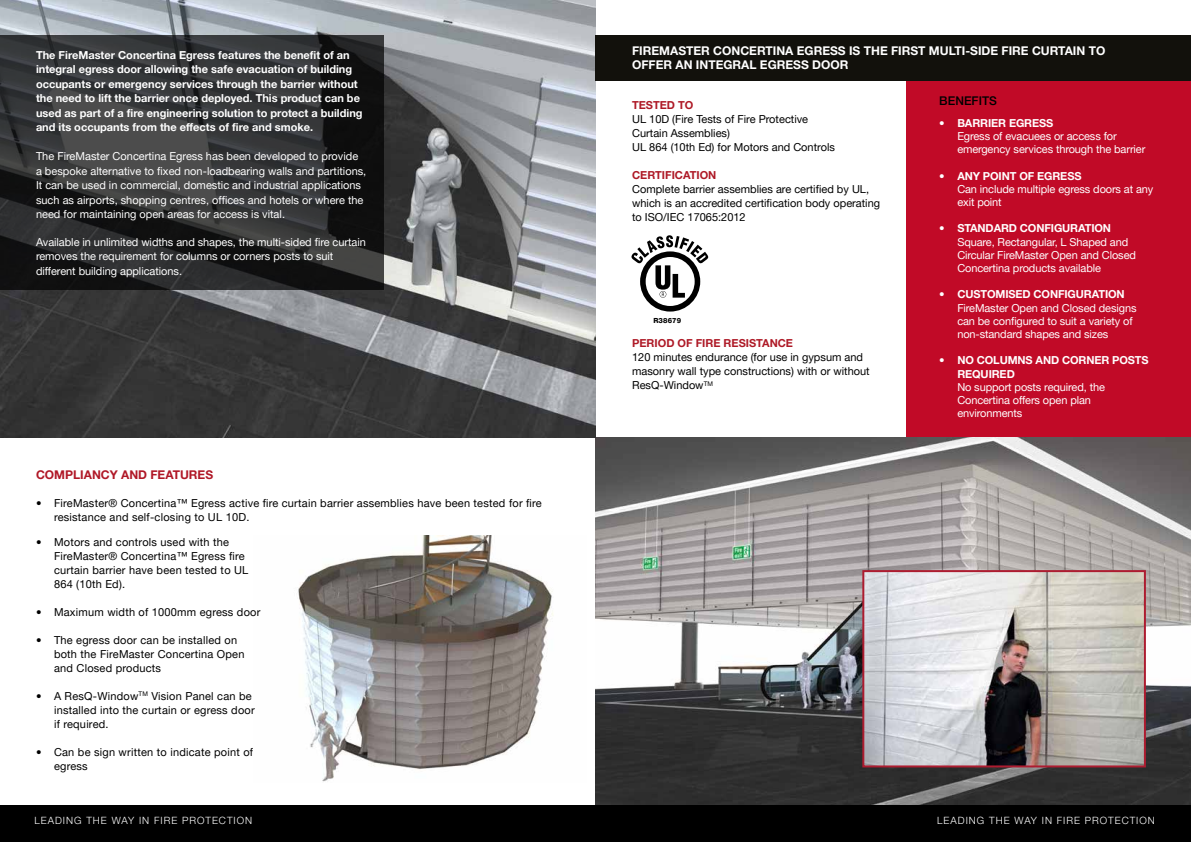
<style>
.page{position:relative;width:1191px;height:842px;background:#fff}
.page>*{position:absolute;margin:0;border:0;box-sizing:border-box;transform-origin:0 0}
.t1{font:700 12px/14px "Helvetica Neue LT Pro";color:#fff}
.t2{font:700 12px "Helvetica Neue LT Pro";color:#b01827}
.t3{font:500 12px "Helvetica Neue LT Pro";color:#000}
.t4{font:11px/13.2px "Helvetica Neue LT Pro";letter-spacing:-.005em;color:#fff}
.t5{font:11px/14px "Helvetica Neue LT Pro";letter-spacing:.02em;color:#000}
.t6{font:700 11px/14.5px "Helvetica Neue LT Pro";color:#fff}
.t7{font:11px/14px "Helvetica Neue LT Pro";color:#000}
.t8{font:700 11px "Helvetica Neue LT Pro";color:#ae1926}
.t9{font:300 10px "Helvetica Neue LT Pro";letter-spacing:.1em;color:#fff}
.t10{font:800 7px "Helvetica Neue LT Pro";letter-spacing:.02em;color:#000}
</style>
<div class="page">
<img style="left:595px;top:437px;width:596px;height:369px">
<img style="left:865px;top:573px;width:277px;height:191px">
<div style="left:862px;top:570px;width:283px;height:197px;border:2px solid #ad1c30"></div>
<div style="left:583px;top:806px;width:608px;height:36px;background:#000"></div>
<div style="left:0;top:806px;width:612px;height:36px;background:#000"></div>
<img style="left:298px;top:536px;width:256px;height:246px">
<img style="left:0;top:0;width:595px;height:438px">
<div style="left:595px;top:36px;width:596px;height:45px;background:#12110c"></div>
<div style="left:906px;top:82px;width:285px;height:355px;background:#c10a27"></div>
<svg style="left:0;top:36px;width:384px;height:254px;background:#2d2e2f"></svg>
<svg style="left:631px;top:235px;width:77px;height:77px"></svg>
<p class="t6" style="left:36px;top:47px;width:328px">The FireMaster Concertina Egress features the benefit of an integral egress door allowing the safe evacuation of building occupants or emergency services through the barrier without the need to lift the barrier once deployed. This product can be used as part of a fire engineering solution to protect a building and its occupants from the effects of fire and smoke.</p>
<p class="t4" style="left:36px;top:149px;width:332px;line-height:14.5px">The FireMaster Concertina Egress has been developed to provide a bespoke alternative to fixed non-loadbearing walls and partitions, It can be used in commercial, domestic and industrial applications such as airports, shopping centres, offices and hotels or where the need for maintaining open areas for access is vital.</p>
<p class="t4" style="left:36px;top:234px;width:331px;line-height:14.5px">Available in unlimited widths and shapes, the multi-sided fire curtain removes the requirement for columns or corners posts to suit different building applications.</p>
<p class="t2" style="left:36px;top:467px;width:179px">COMPLIANCY AND FEATURES</p>
<p class="t5" style="left:54px;top:496px;width:489px;text-indent:-18px">• FireMaster® Concertina™ Egress active fire curtain barrier assemblies have been tested for fire resistance and self-closing to UL 10D.</p>
<p class="t5" style="left:54px;top:534px;width:196px;text-indent:-18px">• Motors and controls used with the<br>FireMaster® Concertina™ Egress fire curtain barrier have been tested to UL<br>864 (10th Ed).</p>
<p class="t5" style="left:36px;top:604px;width:226px">• Maximum width of 1000mm egress door</p>
<p class="t5" style="left:54px;top:632px;width:192px;text-indent:-18px">• The egress door can be installed on both the FireMaster Concertina Open and Closed products</p>
<p class="t5" style="left:54px;top:688px;width:202px;text-indent:-18px">• A ResQ-Window<sup>TM</sup> Vision Panel can be installed into the curtain or egress door if required.</p>
<p class="t5" style="left:54px;top:744px;width:201px;text-indent:-18px">• Can be sign written to indicate point of egress</p>
<p class="t1" style="left:632px;top:44px;width:475px">FIREMASTER CONCERTINA EGRESS IS THE FIRST MULTI-SIDE FIRE CURTAIN TO<br>OFFER AN INTEGRAL EGRESS DOOR</p>
<p class="t8" style="left:632px;top:99px;width:63px">TESTED TO</p>
<p class="t7" style="left:632px;top:112px;width:204px">UL 10D (Fire Tests of Fire Protective<br>Curtain Assemblies)<br>UL 864 (10th Ed) for Motors and Controls</p>
<p class="t8" style="left:632px;top:169px;width:86px">CERTIFICATION</p>
<p class="t7" style="left:632px;top:182px;width:249px">Complete barrier assemblies are certified by UL, which is an accredited certification body operating to ISO/IEC 17065:2012</p>
<p class="t10" style="left:653px;top:317px;width:29px">R38679</p>
<p class="t8" style="left:632px;top:337px;width:162px">PERIOD OF FIRE RESISTANCE</p>
<p class="t7" style="left:632px;top:350px;width:239px">120 minutes endurance (for use in gypsum and masonry wall type constructions) with or without<br>ResQ-Window<sup>TM</sup></p>
<p class="t3" style="left:939px;top:93px;width:59px">BENEFITS</p>
<p class="t6" style="left:939px;top:115px;width:115px">• BARRIER EGRESS</p>
<p class="t4" style="left:957px;top:129px;width:189px">Egress of evacuees or access for emergency services through the barrier</p>
<p class="t6" style="left:939px;top:168px;width:144px">• ANY POINT OF EGRESS</p>
<p class="t4" style="left:957px;top:182px;width:197px">Can include multiple egress doors at any exit point</p>
<p class="t6" style="left:939px;top:221px;width:173px">• STANDARD CONFIGURATION</p>
<p class="t4" style="left:957px;top:235px;width:180px">Square, Rectangular, L Shaped and<br>Circular FireMaster Open and Closed<br>Concertina products available</p>
<p class="t6" style="left:939px;top:287px;width:187px">• CUSTOMISED CONFIGURATION</p>
<p class="t4" style="left:957px;top:301px;width:181px">FireMaster Open and Closed designs can be configured to suit a variety of non-standard shapes and sizes</p>
<p class="t6" style="left:957px;top:354px;width:193px;line-height:13.2px;text-indent:-18px">• NO COLUMNS AND CORNER POSTS<br>REQUIRED</p>
<p class="t4" style="left:957px;top:380px;width:149px">No support posts required, the<br>Concertina offers open plan environments</p>
<p class="t9" style="left:34px;top:815px;width:219px">LEADING THE WAY IN FIRE PROTECTION</p>
<p class="t9" style="left:937px;top:815px;width:219px">LEADING THE WAY IN FIRE PROTECTION</p>
</div>
